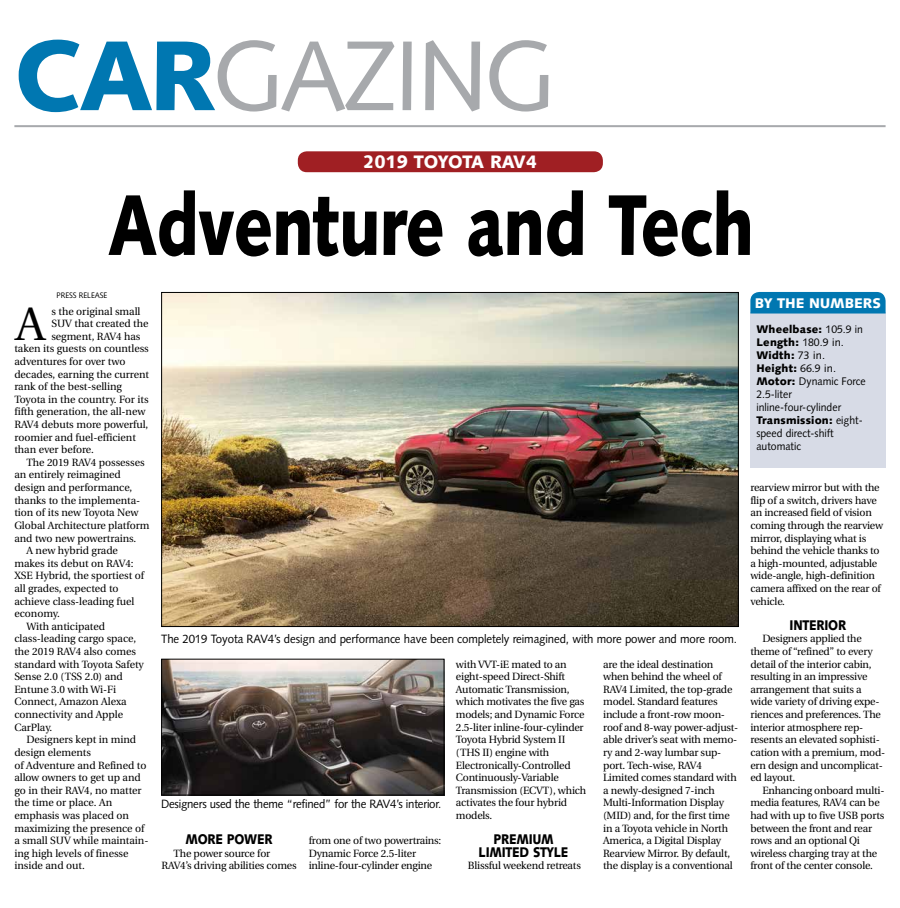
<style>
.page{position:relative;width:900px;height:908px;background:#fff}
.page>*{position:absolute;margin:0;border:0;box-sizing:border-box;transform-origin:0 0}
.t1{font:99px "Syntax";letter-spacing:-.04em;color:#a7a9ac}
.t2{font:900 86px "Syntax";letter-spacing:-.015em;color:#000;scale:.77 1}
.t3{font:46.9px "Utopia";color:#000}
.t4{font:900 18px "Syntax";letter-spacing:-.01em;color:#fff}
.t5{font:900 14px/12.6px "Syntax";letter-spacing:-.02em;color:#000;text-align:center;scale:.86 1}
.t6{font:900 14px "Syntax";color:#fff}
.t7{font:12px "Syntax";letter-spacing:-.01em;color:#000;scale:.95 1}
.t8{font:11px/13px "Syntax";color:#000;scale:.95 1}
.t9{font:10.5px/12.6px "Utopia";letter-spacing:-.02em;color:#000}
.t10{font:8px "Syntax";letter-spacing:-.005em;color:#000;scale:.95 1}
.s1{font-weight:900;color:#0077b1}
.s2{font-weight:900}
</style>
<div class="page">
<div style="left:298px;top:151px;width:305px;height:21px;background:#a01f23;border-radius:9px"></div>
<img style="left:163px;top:294px;width:574px;height:330px">
<hr style="left:14px;top:125px;width:872px;height:2px;background:#a7a9ac">
<img style="left:163px;top:660px;width:280px;height:133px">
<div style="left:161px;top:658px;width:284px;height:137px;border:1px solid #000"></div>
<div style="left:750px;top:312px;width:136px;height:155px;background:#d7dbe6"></div>
<div style="left:750px;top:292px;width:136px;height:21px;background:#0077b1"></div>
<h1 class="t1" style="left:14px;top:17px;width:543px"><span class="s1">CAR</span>GAZING</h1>
<h3 class="t4" style="left:363px;top:151px;width:175px">2019 TOYOTA RAV4</h3>
<h2 class="t2" style="left:108px;top:174px;width:841px">Adventure and Tech</h2>
<p class="t10" style="left:57px;top:291px;width:55px">PRESS RELEASE</p>
<h3 class="t3" style="left:16px;top:298px;width:31px">A</h3>
<p class="t9" style="left:51px;top:305px;width:91px">s the original small</p>
<p class="t9" style="left:51px;top:317px;width:99px">SUV that created the</p>
<p class="t9" style="left:51px;top:330px;width:91px">segment, RAV4 has</p>
<p class="t9" style="left:14px;top:342px;width:136px">taken its guests on countless</p>
<p class="t9" style="left:14px;top:355px;width:113px">adventures for over two</p>
<p class="t9" style="left:14px;top:368px;width:136px">decades, earning the current</p>
<p class="t9" style="left:14px;top:380px;width:109px">rank of the best-selling</p>
<p class="t9" style="left:14px;top:393px;width:136px">Toyota in the country. For its</p>
<p class="t9" style="left:14px;top:405px;width:133px">fifth generation, the all-new</p>
<p class="t9" style="left:14px;top:418px;width:136px">RAV4 debuts more powerful,</p>
<p class="t9" style="left:14px;top:431px;width:123px">roomier and fuel-efficient</p>
<p class="t9" style="left:14px;top:443px;width:81px">than ever before.</p>
<p class="t9" style="left:26px;top:456px;width:120px">The 2019 RAV4 possesses</p>
<p class="t9" style="left:14px;top:468px;width:108px">an entirely reimagined</p>
<p class="t9" style="left:14px;top:481px;width:119px">design and performance,</p>
<p class="t9" style="left:14px;top:494px;width:127px">thanks to the implementa-</p>
<p class="t9" style="left:14px;top:506px;width:126px">tion of its new Toyota New</p>
<p class="t9" style="left:14px;top:519px;width:137px">Global Architecture platform</p>
<p class="t9" style="left:14px;top:531px;width:124px">and two new powertrains.</p>
<p class="t9" style="left:26px;top:544px;width:93px">A new hybrid grade</p>
<p class="t9" style="left:14px;top:557px;width:121px">makes its debut on RAV4:</p>
<p class="t9" style="left:14px;top:569px;width:131px">XSE Hybrid, the sportiest of</p>
<p class="t9" style="left:14px;top:582px;width:106px">all grades, expected to</p>
<p class="t9" style="left:14px;top:594px;width:122px">achieve class-leading fuel</p>
<p class="t9" style="left:14px;top:607px;width:47px">economy.</p>
<p class="t9" style="left:26px;top:620px;width:80px">With anticipated</p>
<p class="t9" style="left:14px;top:632px;width:123px">class-leading cargo space,</p>
<p class="t9" style="left:14px;top:645px;width:123px">the 2019 RAV4 also comes</p>
<p class="t9" style="left:14px;top:657px;width:131px">standard with Toyota Safety</p>
<p class="t9" style="left:14px;top:670px;width:110px">Sense 2.0 (TSS 2.0) and</p>
<p class="t9" style="left:14px;top:683px;width:103px">Entune 3.0 with Wi-Fi</p>
<p class="t9" style="left:14px;top:695px;width:114px">Connect, Amazon Alexa</p>
<p class="t9" style="left:14px;top:708px;width:110px">connectivity and Apple</p>
<p class="t9" style="left:14px;top:720px;width:40px">CarPlay.</p>
<p class="t9" style="left:26px;top:733px;width:111px">Designers kept in mind</p>
<p class="t9" style="left:14px;top:746px;width:78px">design elements</p>
<p class="t9" style="left:14px;top:758px;width:134px">of Adventure and Refined to</p>
<p class="t9" style="left:14px;top:771px;width:128px">allow owners to get up and</p>
<p class="t9" style="left:14px;top:783px;width:129px">go in their RAV4, no matter</p>
<p class="t9" style="left:14px;top:796px;width:99px">the time or place. An</p>
<p class="t9" style="left:14px;top:809px;width:116px">emphasis was placed on</p>
<p class="t9" style="left:14px;top:821px;width:132px">maximizing the presence of</p>
<p class="t9" style="left:14px;top:834px;width:136px">a small SUV while maintain-</p>
<p class="t9" style="left:14px;top:846px;width:116px">ing high levels of finesse</p>
<p class="t9" style="left:14px;top:859px;width:72px">inside and out.</p>
<p class="t7" style="left:161px;top:632px;width:608px">The 2019 Toyota RAV4’s design and performance have been completely reimagined, with more power and more room.</p>
<p class="t7" style="left:161px;top:796px;width:296px">Designers used the theme “refined” for the RAV4’s interior.</p>
<h3 class="t5" style="left:186px;top:832px;width:103px">MORE POWER</h3>
<p class="t9" style="left:162px;top:846px;width:137px;text-indent:12px">The power source for<br>RAV4’s driving abilities comes</p>
<p class="t9" style="left:309px;top:834px;width:134px">from one of two powertrains:<br>Dynamic Force 2.5-liter inline-four-cylinder engine</p>
<p class="t9" style="left:456px;top:657px;width:132px">with VVT-iE mated to an eight-speed Direct-Shift<br>Automatic Transmission, which motivates the five gas models; and Dynamic Force<br>2.5-liter inline-four-cylinder<br>Toyota Hybrid System II (THS II) engine with<br>Electronically-Controlled<br>Continuously-Variable<br>Transmission (ECVT), which activates the four hybrid models.</p>
<h3 class="t5" style="left:479px;top:832px;width:106px">PREMIUM<br>LIMITED STYLE</h3>
<p class="t9" style="left:468px;top:859px;width:114px">Blissful weekend retreats</p>
<p class="t9" style="left:603px;top:657px;width:137px">are the ideal destination when behind the wheel of<br>RAV4 Limited, the top-grade model. Standard features include a front-row moon&shy;roof and 8-way power-adjust&shy;able driver’s seat with memo&shy;ry and 2-way lumbar sup&shy;port. Tech-wise, RAV4<br>Limited comes standard with a newly-designed 7-inch<br>Multi-Information Display (MID) and, for the first time in a Toyota vehicle in North<br>America, a Digital Display<br>Rearview Mirror. By default, the display is a conventional</p>
<h3 class="t6" style="left:755px;top:295px;width:128px">BY THE NUMBERS</h3>
<p class="t8" style="left:756px;top:322px;width:117px"><span class="s2">Wheelbase:</span> 105.9 in<br><span class="s2">Length:</span> 180.9 in.<br><span class="s2">Width:</span> 73 in.<br><span class="s2">Height:</span> 66.9 in.<br><span class="s2">Motor:</span> Dynamic Force<br>2.5-liter inline-four-cylinder<br><span class="s2">Transmission:</span> eight&shy;speed direct-shift automatic</p>
<p class="t9" style="left:750px;top:481px;width:134px">rearview mirror but with the flip of a switch, drivers have an increased field of vision coming through the rearview mirror, displaying what is behind the vehicle thanks to a high-mounted, adjustable wide-angle, high-definition camera affixed on the rear of vehicle.</p>
<h3 class="t5" style="left:790px;top:618px;width:67px">INTERIOR</h3>
<p class="t9" style="left:750px;top:632px;width:136px;text-indent:12px">Designers applied the theme of “refined” to every detail of the interior cabin, resulting in an impressive arrangement that suits a wide variety of driving expe&shy;riences and preferences. The interior atmosphere rep&shy;resents an elevated sophisti&shy;cation with a premium, mod&shy;ern design and uncomplicat&shy;ed layout.</p>
<p class="t9" style="left:750px;top:783px;width:136px;text-indent:12px">Enhancing onboard multi&shy;media features, RAV4 can be had with up to five USB ports between the front and rear rows and an optional Qi wireless charging tray at the front of the center console.</p>
</div>
